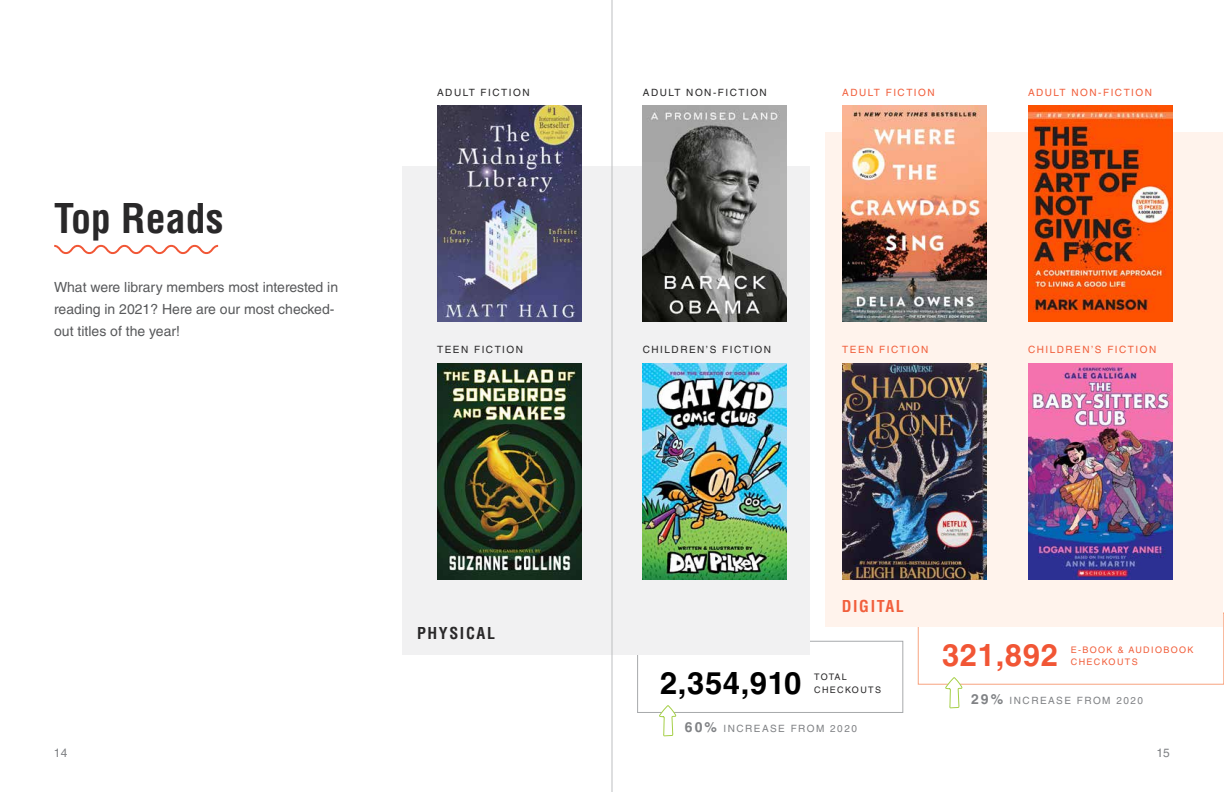
<style>
.page{position:relative;width:1224px;height:792px;background:#fff}
.page>*{position:absolute;margin:0;border:0;box-sizing:border-box;transform-origin:0 0}
.t1{font:700 condensed 40px "Helvetica LT Std";color:#292829}
.t2{font:700 31px "Helvetica LT Std";letter-spacing:.02em;color:#000}
.t3{font:700 31px "Helvetica LT Std";letter-spacing:.02em;color:#f15635}
.t4{font:700 condensed 16px "Helvetica LT Std";letter-spacing:.1em;color:#292829}
.t5{font:700 condensed 16px "Helvetica LT Std";letter-spacing:.1em;color:#f15f3c}
.t6{font:14px/22px "Helvetica LT Std";color:#58595b}
.t7{font:12px "Helvetica LT Std";color:#808285}
.t8{font:10px "Helvetica LT Std";letter-spacing:.15em;color:#292829}
.t9{font:10px "Helvetica LT Std";letter-spacing:.15em;color:#f15f3c}
.t10{font:10px "Helvetica LT Std";letter-spacing:.15em;color:#808285}
.t11{font:9px "Helvetica LT Std";letter-spacing:.15em;color:#f15f3c}
.t12{font:9px/12.4px "Helvetica LT Std";letter-spacing:.15em;color:#292829}
.s1{font-weight:700;font-size:14px}
</style>
<div class="page">
<div style="left:918px;top:613px;width:306px;height:71px;border:1px solid #f8a480"></div>
<div style="left:637px;top:641px;width:266px;height:72px;border:1px solid #a7a9ac"></div>
<div style="left:825px;top:133px;width:397px;height:494px;background:#fff3ec"></div>
<div style="left:402px;top:166px;width:408px;height:488px;background:#f1f1f2"></div>
<img style="left:643px;top:106px;width:144px;height:216px">
<img style="left:1028px;top:363px;width:144px;height:216px">
<img style="left:437px;top:363px;width:144px;height:216px">
<img style="left:643px;top:363px;width:144px;height:216px">
<img style="left:842px;top:363px;width:144px;height:216px">
<img style="left:437px;top:106px;width:144px;height:216px">
<img style="left:1028px;top:106px;width:144px;height:216px">
<img style="left:842px;top:106px;width:144px;height:216px">
<svg style="left:54px;top:244px;width:165px;height:11px"></svg>
<svg style="left:659px;top:705px;width:17px;height:32px"></svg>
<svg style="left:945px;top:677px;width:18px;height:32px"></svg>
<hr style="left:612px;top:0;width:1px;height:792px;background:#bcbec0">
<h1 class="t1" style="left:54px;top:194px;width:171px">Top Reads</h1>
<p class="t6" style="left:54px;top:276px;width:285px">What were library members most interested in reading in 2021? Here are our most checked&shy;out titles of the year!</p>
<p class="t8" style="left:437px;top:86px;width:94px">ADULT FICTION</p>
<p class="t9" style="left:842px;top:86px;width:94px">ADULT FICTION</p>
<p class="t8" style="left:643px;top:86px;width:126px">ADULT NON-FICTION</p>
<p class="t9" style="left:1028px;top:86px;width:126px">ADULT NON-FICTION</p>
<p class="t8" style="left:437px;top:344px;width:87px">TEEN FICTION</p>
<p class="t9" style="left:842px;top:344px;width:87px">TEEN FICTION</p>
<p class="t8" style="left:643px;top:344px;width:130px">CHILDREN’S FICTION</p>
<p class="t9" style="left:1028px;top:344px;width:130px">CHILDREN’S FICTION</p>
<p class="t4" style="left:417px;top:623px;width:79px">PHYSICAL</p>
<p class="t5" style="left:842px;top:596px;width:64px">DIGITAL</p>
<h2 class="t2" style="left:660px;top:664px;width:143px">2,354,910</h2>
<p class="t12" style="left:814px;top:671px;width:68px">TOTAL<br>CHECKOUTS</p>
<p class="t10" style="left:685px;top:723px;width:174px"><span class="s1">60%</span> INCREASE FROM 2020</p>
<h2 class="t3" style="left:942px;top:637px;width:117px">321,892</h2>
<p class="t11" style="left:1071px;top:645px;width:124px">E-BOOK &amp; AUDIOBOOK</p>
<p class="t11" style="left:1071px;top:657px;width:68px">CHECKOUTS</p>
<p class="t10" style="left:971px;top:695px;width:174px"><span class="s1">29%</span> INCREASE FROM 2020</p>
<p class="t7" style="left:54px;top:746px;width:15px">14</p>
<p class="t7" style="left:1157px;top:746px;width:15px">15</p>
</div>
